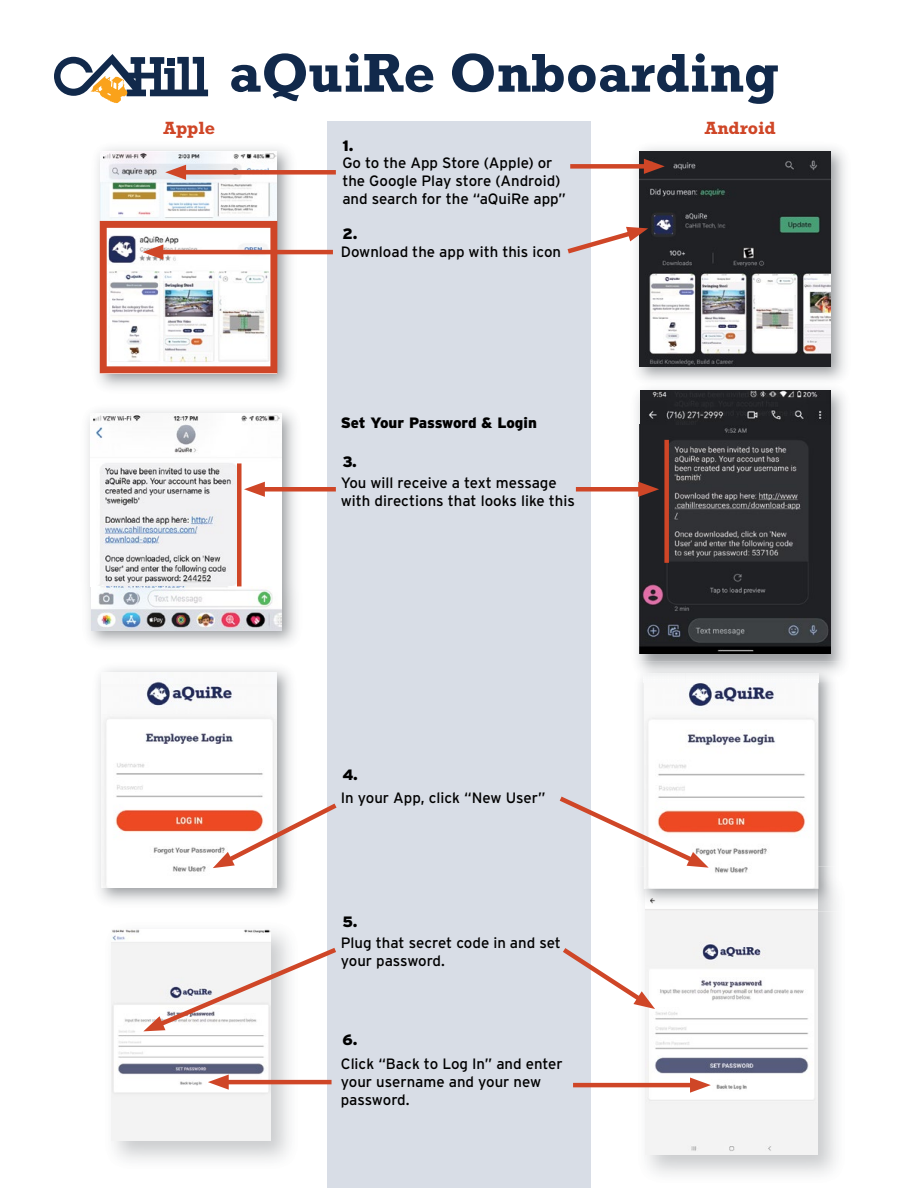
<style>
.page{position:relative;width:918px;height:1188px;background:#fff}
.page>*{position:absolute;margin:0;border:0;box-sizing:border-box;transform-origin:0 0}
.t1{font:700 55.5px "Rockwell Std";color:#11294b}
.t2{font:700 18px "Rockwell Std";color:#cf4627}
.t3{font:15px/18px "Interstate";color:#000}
.t4{font:900 15px "Interstate";letter-spacing:-.01em;color:#000}
</style>
<div class="page">
<div style="left:327px;top:122px;width:264px;height:1066px;background:#d8dde6"></div>
<img style="left:91px;top:414px;width:191px;height:216px">
<img style="left:97px;top:147px;width:202px;height:241px">
<img style="left:101px;top:151px;width:175px;height:70px">
<img style="left:102px;top:672px;width:174px;height:216px">
<img style="left:111px;top:930px;width:192px;height:231px">
<img style="left:111px;top:929px;width:159px;height:211px">
<img style="left:644px;top:912px;width:174px;height:243px">
<img style="left:640px;top:682px;width:193px;height:185px">
<img style="left:636px;top:867px;width:205px;height:45px">
<img style="left:636px;top:147px;width:209px;height:535px">
<img style="left:640px;top:389px;width:190px;height:264px">
<img style="left:636px;top:380px;width:209px;height:9px">
<img style="left:640px;top:151px;width:190px;height:216px">
<svg style="left:54px;top:54px;width:154px;height:49px"></svg>
<div style="left:570px;top:164px;width:82px;height:5px;background:#cf4627"></div>
<svg style="left:644px;top:159px;width:21px;height:15px"></svg>
<svg style="left:567px;top:226px;width:81px;height:31px"></svg>
<div style="left:576px;top:487px;width:70px;height:5px;background:#cf4627"></div>
<svg style="left:638px;top:482px;width:21px;height:15px"></svg>
<hr style="left:573px;top:1083px;width:125px;height:4px;background:#cf4627">
<svg style="left:690px;top:1078px;width:21px;height:15px"></svg>
<div style="left:257px;top:487px;width:79px;height:5px;background:#cf4627"></div>
<svg style="left:244px;top:482px;width:21px;height:15px"></svg>
<hr style="left:220px;top:1080px;width:112px;height:4px;background:#cf4627">
<svg style="left:208px;top:1075px;width:21px;height:15px"></svg>
<svg style="left:213px;top:800px;width:124px;height:68px"></svg>
<svg style="left:143px;top:944px;width:193px;height:88px"></svg>
<svg style="left:563px;top:944px;width:92px;height:65px"></svg>
<svg style="left:559px;top:793px;width:150px;height:75px"></svg>
<div style="left:178px;top:170px;width:158px;height:5px;background:#cf4627"></div>
<svg style="left:165px;top:165px;width:21px;height:15px"></svg>
<hr style="left:155px;top:250px;width:178px;height:4px;background:#cf4627">
<svg style="left:100px;top:221px;width:177px;height:152px"></svg>
<div style="left:237px;top:463px;width:5px;height:123px;background:#cf4627"></div>
<div style="left:664px;top:440px;width:5px;height:123px;background:#cf4627"></div>
<h1 class="t1" style="left:229px;top:40px;width:551px">aQuiRe Onboarding</h1>
<p class="t2" style="left:163px;top:117px;width:53px">Apple</p>
<p class="t2" style="left:705px;top:117px;width:73px">Android</p>
<p class="t3" style="left:342px;top:153px;width:225px">Go to the App Store (Apple) or the Google Play store (Android) and search for the “aQuiRe app”</p>
<p class="t4" style="left:342px;top:137px;width:13px">1.</p>
<p class="t4" style="left:342px;top:225px;width:17px">2.</p>
<p class="t3" style="left:341px;top:242px;width:222px">Download the app with this icon</p>
<p class="t4" style="left:341px;top:414px;width:198px">Set Your Password &amp; Login</p>
<p class="t4" style="left:342px;top:454px;width:16px">3.</p>
<p class="t3" style="left:341px;top:474px;width:236px">You will receive a text message with directions that looks like this</p>
<p class="t4" style="left:342px;top:766px;width:17px">4.</p>
<p class="t3" style="left:341px;top:789px;width:206px">In your App, click “New User”</p>
<p class="t4" style="left:342px;top:913px;width:17px">5.</p>
<p class="t3" style="left:341px;top:933px;width:222px">Plug that secret code in and set your password.</p>
<p class="t4" style="left:342px;top:1031px;width:17px">6.</p>
<p class="t3" style="left:341px;top:1054px;width:224px">Click “Back to Log In” and enter your username and your new password.</p>
</div>
